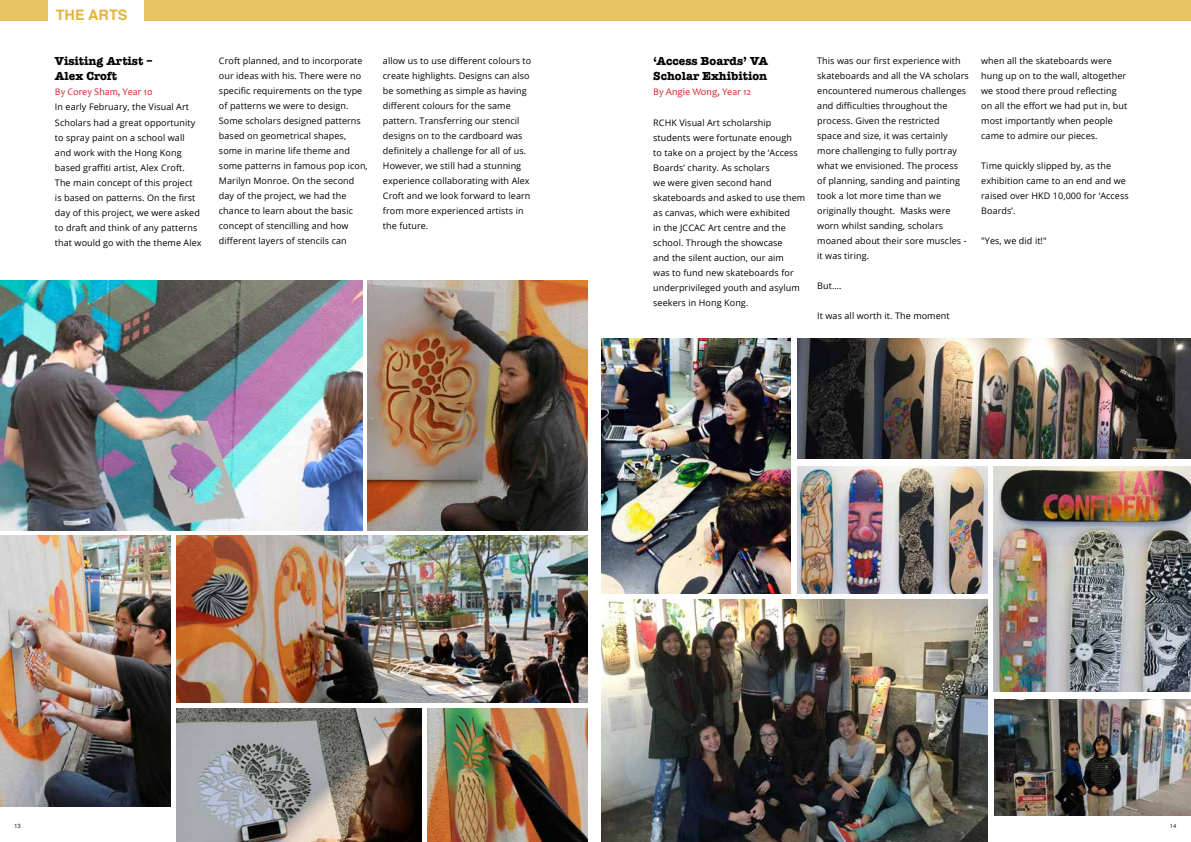
<style>
.page{position:relative;width:1191px;height:842px;background:#fff}
.page>*{position:absolute;margin:0;border:0;box-sizing:border-box;transform-origin:0 0}
.t1{font:700 14.4px "Helvetica";color:#e4b53a}
.t2{font:700 12px/15px "American Typewriter";color:#000}
.t3{font:10px "Candara";color:#d2232a}
.t4{font:9px/15px "Open Sans";letter-spacing:.01em;color:#000}
.t5{font:6px "Helvetica";color:#292829}
</style>
<div class="page">
<div style="left:0;top:0;width:48px;height:21px;background:#e9c361"></div>
<div style="left:144px;top:0;width:1047px;height:21px;background:#e9c361"></div>
<img style="left:993px;top:467px;width:198px;height:225px">
<img style="left:797px;top:467px;width:190px;height:127px">
<img style="left:994px;top:699px;width:197px;height:116px">
<img style="left:601px;top:600px;width:386px;height:242px">
<img style="left:0;top:280px;width:362px;height:250px">
<img style="left:0;top:536px;width:171px;height:270px">
<img style="left:367px;top:280px;width:220px;height:250px">
<img style="left:797px;top:339px;width:394px;height:119px">
<img style="left:601px;top:339px;width:189px;height:255px">
<img style="left:176px;top:708px;width:246px;height:134px">
<img style="left:428px;top:708px;width:159px;height:134px">
<img style="left:176px;top:536px;width:411px;height:166px">
<h1 class="t1" style="left:56px;top:4px;width:73px">THE ARTS</h1>
<h2 class="t2" style="left:55px;top:53px;width:99px">Visiting Artist –<br>Alex Croft</h2>
<p class="t3" style="left:55px;top:86px;width:99px">By Corey Sham, Year 10</p>
<p class="t4" style="left:55px;top:99px;width:148px">In early February, the Visual Art<br>Scholars had a great opportunity to spray paint on a school wall and work with the Hong Kong based graffiti artist, Alex Croft.<br>The main concept of this project is based on patterns. On the first day of this project, we were asked to draft and think of any patterns that would go with the theme Alex</p>
<p class="t4" style="left:219px;top:53px;width:150px">Croft planned, and to incorporate our ideas with his. There were no specific requirements on the type of patterns we were to design.<br>Some scholars designed patterns based on geometrical shapes, some in marine life theme and some patterns in famous pop icon,<br>Marilyn Monroe. On the second day of the project, we had the chance to learn about the basic concept of stencilling and how different layers of stencils can</p>
<p class="t4" style="left:383px;top:53px;width:150px">allow us to use different colours to create highlights. Designs can also be something as simple as having different colours for the same pattern. Transferring our stencil designs on to the cardboard was definitely a challenge for all of us.<br>However, we still had a stunning experience collaborating with Alex<br>Croft and we look forward to learn from more experienced artists in the future.</p>
<h2 class="t2" style="left:653px;top:53px;width:116px">‘Access Boards’ VA<br>Scholar Exhibition</h2>
<p class="t3" style="left:653px;top:86px;width:99px">By Angie Wong, Year 12</p>
<p class="t4" style="left:653px;top:114px;width:153px">RCHK Visual Art scholarship students were fortunate enough<br>to take on a project by the ‘Access<br>Boards’ charity. As scholars<br>we were given second hand skateboards and asked to use them as canvas, which were exhibited<br>in the JCCAC Art centre and the school. Through the showcase<br>and the silent auction, our aim<br>was to fund new skateboards for underprivileged youth and asylum seekers in Hong Kong.</p>
<p class="t4" style="left:817px;top:53px;width:153px">This was our first experience with skateboards and all the VA scholars encountered numerous challenges and difficulties throughout the process. Given the restricted<br>space and size, it was certainly more challenging to fully portray what we envisioned. The process<br>of planning, sanding and painting took a lot more time than we originally thought. Masks were worn whilst sanding, scholars moaned about their sore muscles - it was tiring.</p>
<p class="t4" style="left:817px;top:278px;width:26px">But….</p>
<p class="t4" style="left:817px;top:308px;width:134px">It was all worth it. The moment</p>
<p class="t4" style="left:981px;top:53px;width:148px">when all the skateboards were hung up on to the wall, altogether we stood there proud reflecting on all the effort we had put in, but most importantly when people came to admire our pieces.</p>
<p class="t4" style="left:981px;top:158px;width:149px">Time quickly slipped by, as the exhibition came to an end and we raised over HKD 10,000 for ‘Access<br>Boards’.</p>
<p class="t4" style="left:981px;top:233px;width:67px">"Yes, we did it!"</p>
<p class="t5" style="left:14px;top:821px;width:8px">13</p>
<p class="t5" style="left:1170px;top:821px;width:8px">14</p>
</div>
